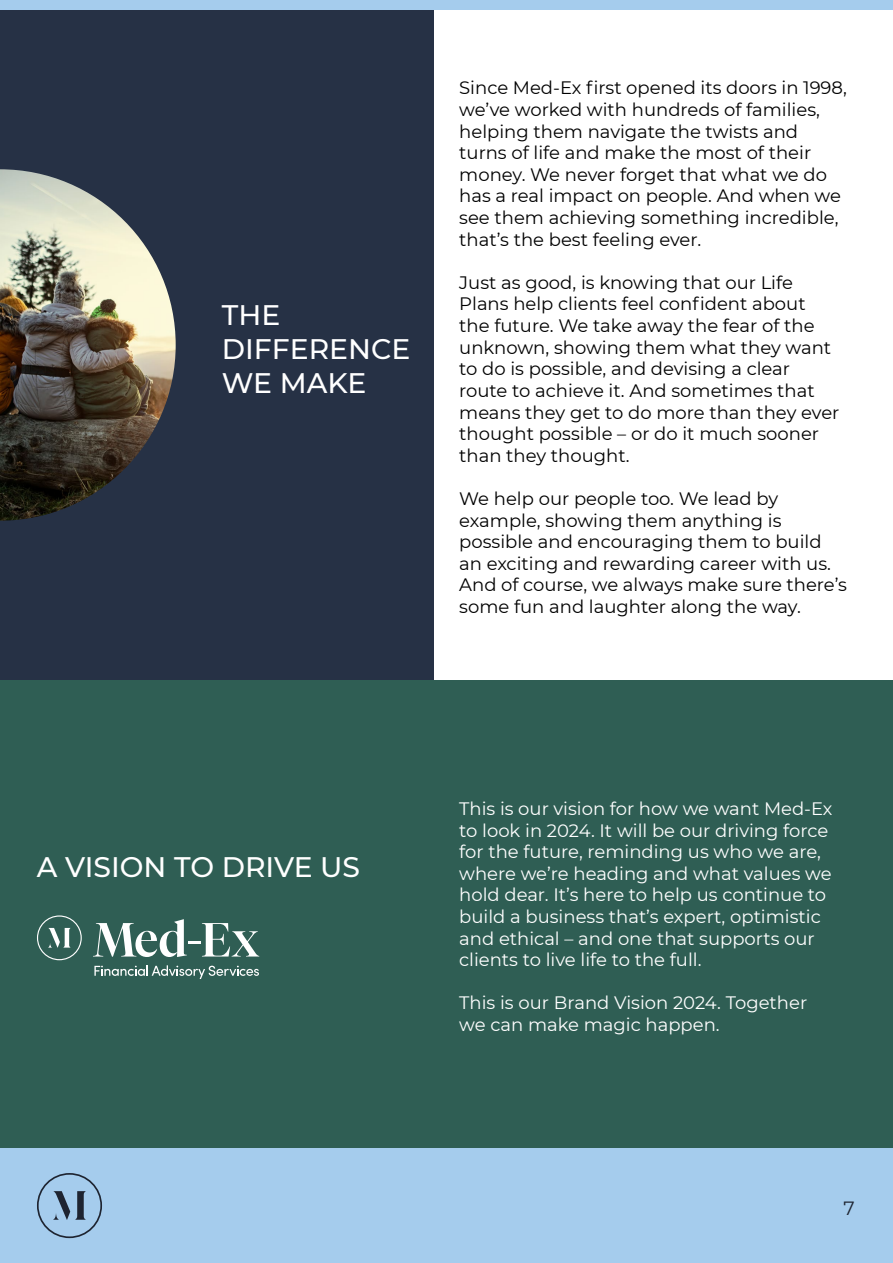
<style>
.page{position:relative;width:893px;height:1263px;background:#fff}
.page>*{position:absolute;margin:0;border:0;box-sizing:border-box;transform-origin:0 0}
.t1{font:500 28.2px/33.9px "Montserrat";color:#fff}
.t2{font:19.2px "Montserrat";color:#1e2431}
.t3{font:18px/21.6px "Montserrat";color:#000}
.t4{font:18px/21.6px "Montserrat";color:#fff}
</style>
<div class="page">
<div style="left:0;top:10px;width:434px;height:670px;background:#263145"></div>
<div style="left:0;top:680px;width:893px;height:468px;background:#2f5e54"></div>
<img style="left:0;top:169px;width:176px;height:352px">
<svg style="left:93px;top:919px;width:166px;height:38px"></svg>
<svg style="left:37px;top:915px;width:45px;height:45px"></svg>
<svg style="left:94px;top:965px;width:165px;height:14px"></svg>
<div style="left:0;top:1148px;width:893px;height:115px;background:#a5cced"></div>
<svg style="left:37px;top:1173px;width:65px;height:65px"></svg>
<div style="left:0;top:0;width:893px;height:10px;background:#a5cced"></div>
<h1 class="t1" style="left:222px;top:297px;width:190px">THE<br>DIFFERENCE<br>WE MAKE</h1>
<p class="t3" style="left:459px;top:77px;width:389px">Since Med-Ex first opened its doors in 1998, we’ve worked with hundreds of families, helping them navigate the twists and turns of life and make the most of their money. We never forget that what we do has a real impact on people. And when we see them achieving something incredible, that’s the best feeling ever.</p>
<p class="t3" style="left:459px;top:271px;width:382px">Just as good, is knowing that our Life Plans help clients feel confident about the future. We take away the fear of the unknown, showing them what they want to do is possible, and devising a clear route to achieve it. And sometimes that means they get to do more than they ever thought possible – or do it much sooner than they thought.</p>
<p class="t3" style="left:459px;top:487px;width:389px">We help our people too. We lead by example, showing them anything is possible and encouraging them to build an exciting and rewarding career with us.<br>And of course, we always make sure there’s some fun and laughter along the way.</p>
<h1 class="t1" style="left:37px;top:849px;width:325px">A VISION TO DRIVE US</h1>
<p class="t4" style="left:459px;top:797px;width:375px">This is our vision for how we want Med-Ex to look in 2024. It will be our driving force for the future, reminding us who we are, where we’re heading and what values we hold dear. It’s here to help us continue to build a business that’s expert, optimistic and ethical – and one that supports our clients to live life to the full.</p>
<p class="t4" style="left:459px;top:991px;width:349px">This is our Brand Vision 2024. Together we can make magic happen.</p>
<p class="t2" style="left:843px;top:1195px;width:13px">7</p>
</div>
